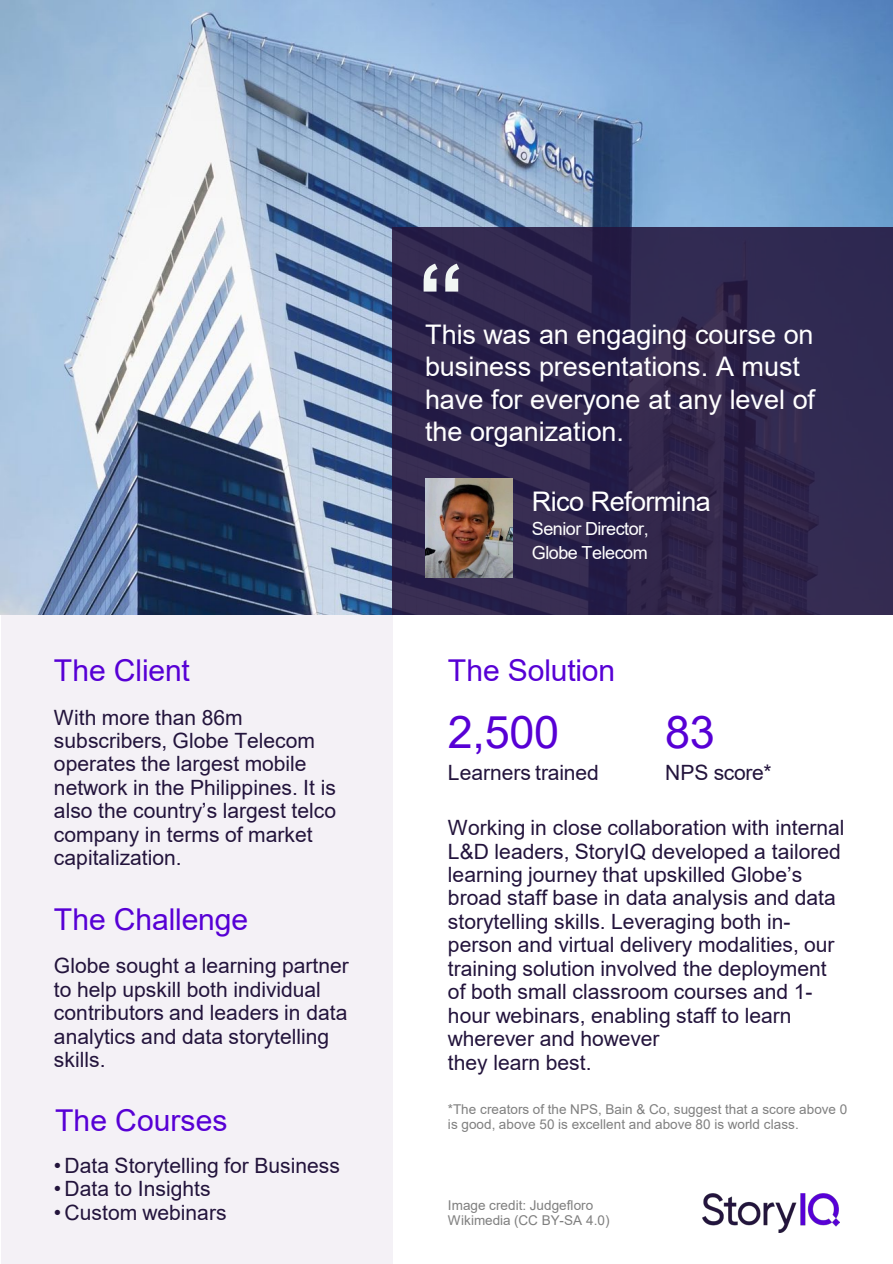
<style>
.page{position:relative;width:893px;height:1264px;background:#fff}
.page>*{position:absolute;margin:0;border:0;box-sizing:border-box;transform-origin:0 0}
.t1{font:700 93.9px "Arial";color:#f1f6f4}
.t2{font:45px "Arial";color:#5700d5}
.t3{font:30px "Arial";letter-spacing:-.005em;color:#5700d5}
.t4{font:27px/32.4px "Arial";letter-spacing:-.005em;color:#fff}
.t5{font:21px/23.4px "Arial";color:#23143c}
.t6{font:18px/24.2px "Arial";letter-spacing:-.025em;color:#fff}
.t7{font:13.5px/15px "Arial";letter-spacing:.005em;color:#7f7f7f}
</style>
<div class="page">
<div style="left:1px;top:567px;width:391px;height:696px;background:#f4f1f6"></div>
<img style="left:0;top:0;width:892px;height:614px">
<img style="left:702px;top:1193px;width:137px;height:38px">
<div style="left:392px;top:226px;width:500px;height:388px;background:#23143c;opacity:.86"></div>
<img style="left:425px;top:478px;width:87px;height:99px">
<p class="t3" style="left:54px;top:649px;width:137px">The Client</p>
<p class="t5" style="left:54px;top:705px;width:284px">With more than 86m subscribers, Globe Telecom operates the largest mobile network in the Philippines. It is also the country’s largest telco company in terms of market capitalization.</p>
<p class="t3" style="left:54px;top:898px;width:196px">The Challenge</p>
<p class="t5" style="left:54px;top:954px;width:296px">Globe sought a learning partner to help upskill both individual contributors and leaders in data analytics and data storytelling skills.</p>
<p class="t3" style="left:55px;top:1099px;width:174px">The Courses</p>
<p class="t5" style="left:54px;top:1153px;width:288px">• Data Storytelling for Business</p>
<p class="t5" style="left:54px;top:1176px;width:158px">• Data to Insights</p>
<p class="t5" style="left:54px;top:1199px;width:174px">• Custom webinars</p>
<p class="t1" style="left:464px;top:323px;width:49px;rotate:-180deg">”</p>
<p class="t4" style="left:425px;top:318px;width:391px">This was an engaging course on business presentations. A must have for everyone at any level of the organization.</p>
<p class="t4" style="left:532px;top:485px;width:180px">Rico Reformina</p>
<p class="t6" style="left:532px;top:516px;width:118px">Senior Director,<br>Globe Telecom</p>
<p class="t3" style="left:448px;top:649px;width:169px">The Solution</p>
<p class="t2" style="left:448px;top:701px;width:113px">2,500</p>
<p class="t5" style="left:448px;top:761px;width:152px">Learners trained</p>
<p class="t2" style="left:665px;top:701px;width:51px">83</p>
<p class="t5" style="left:665px;top:761px;width:108px">NPS score*</p>
<p class="t5" style="left:448px;top:815px;width:398px">Working in close collaboration with internal L&amp;D leaders, StoryIQ developed a tailored learning journey that upskilled Globe’s broad staff base in data analysis and data storytelling skills. Leveraging both in&shy;person and virtual delivery modalities, our training solution involved the deployment of both small classroom courses and 1- hour webinars, enabling staff to learn wherever and however<br>they learn best.</p>
<p class="t7" style="left:448px;top:1101px;width:401px">*The creators of the NPS, Bain &amp; Co, suggest that a score above 0 is good, above 50 is excellent and above 80 is world class.</p>
<p class="t7" style="left:448px;top:1197px;width:147px">Image credit: Judgefloro</p>
<p class="t7" style="left:448px;top:1212px;width:163px">Wikimedia (CC BY-SA 4.0)</p>
</div>
